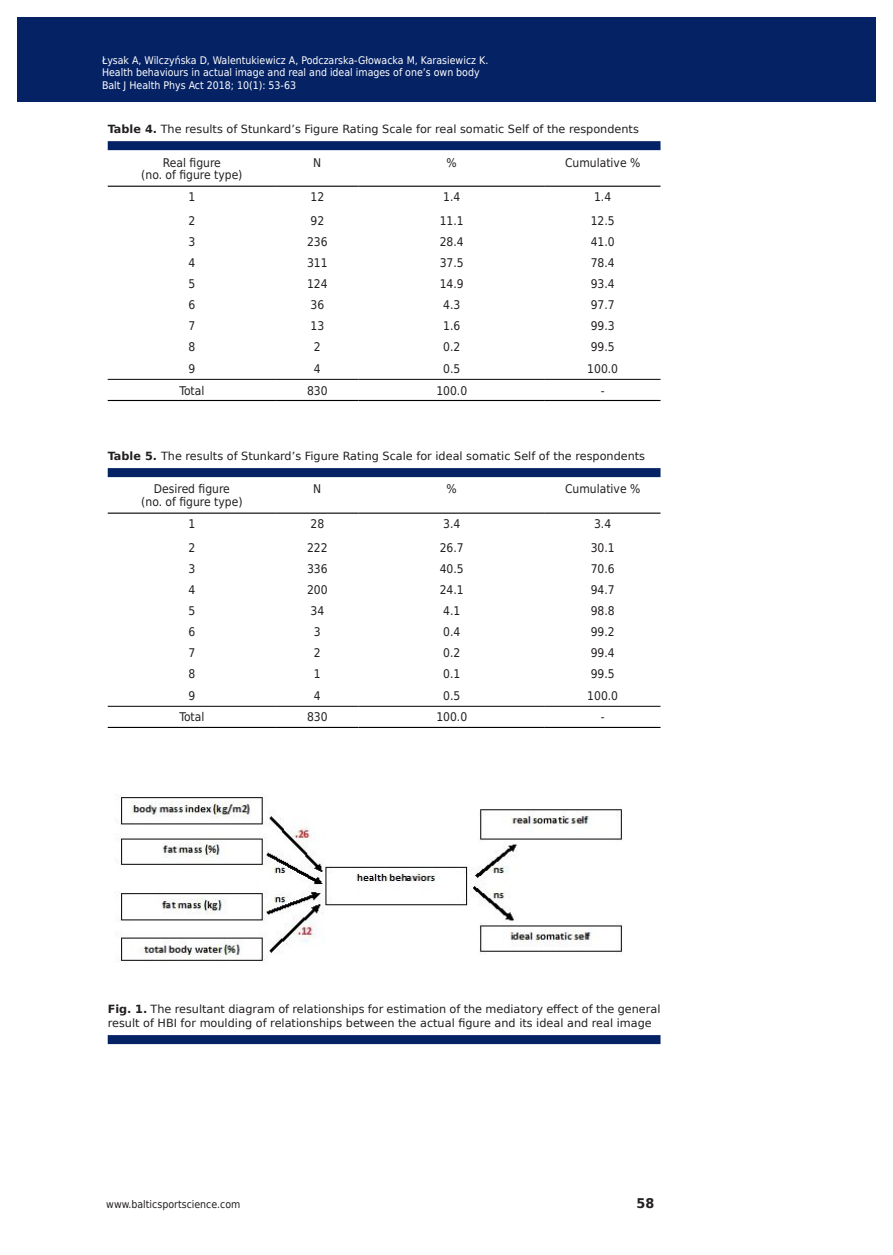
<style>
.page{position:relative;width:893px;height:1255px;background:#fff}
.page>*{position:absolute;margin:0;border:0;box-sizing:border-box;transform-origin:0 0}
.t1{font:700 13.35px "DejaVu Sans";color:#231f20;scale:.96 1}
.t2{font:12px/12px "DejaVu Sans Condensed";color:#231f20;text-align:center}
.t3{font:11.25px/13.5px "DejaVu Sans";color:#231f20}
.t4{font:10.5px/12.6px "DejaVu Sans Condensed";color:#fff}
.t5{font:10.5px "DejaVu Sans";color:#fff}
.t6{font:10.5px "DejaVu Sans Condensed";color:#231f20}
.s1{font-weight:700}
</style>
<div class="page">
<div style="left:108px;top:141px;width:552px;height:9px;background:#052265"></div>
<div style="left:108px;top:468px;width:552px;height:9px;background:#052265"></div>
<div style="left:108px;top:1035px;width:552px;height:9px;background:#052265"></div>
<hr style="left:108px;top:186px;width:168px;height:1px;background:#000">
<hr style="left:276px;top:186px;width:83px;height:1px;background:#000">
<hr style="left:359px;top:186px;width:186px;height:1px;background:#000">
<hr style="left:545px;top:186px;width:115px;height:1px;background:#000">
<hr style="left:108px;top:379px;width:168px;height:1px;background:#000">
<hr style="left:276px;top:379px;width:83px;height:1px;background:#000">
<hr style="left:359px;top:379px;width:186px;height:1px;background:#000">
<hr style="left:545px;top:379px;width:115px;height:1px;background:#000">
<hr style="left:108px;top:400px;width:168px;height:1px;background:#000">
<hr style="left:276px;top:400px;width:83px;height:1px;background:#000">
<hr style="left:359px;top:400px;width:186px;height:1px;background:#000">
<hr style="left:545px;top:400px;width:115px;height:1px;background:#000">
<hr style="left:108px;top:512px;width:168px;height:1px;background:#000">
<hr style="left:276px;top:512px;width:83px;height:1px;background:#000">
<hr style="left:359px;top:512px;width:186px;height:1px;background:#000">
<hr style="left:545px;top:512px;width:115px;height:1px;background:#000">
<hr style="left:108px;top:706px;width:168px;height:1px;background:#000">
<hr style="left:276px;top:706px;width:83px;height:1px;background:#000">
<hr style="left:359px;top:706px;width:186px;height:1px;background:#000">
<hr style="left:545px;top:706px;width:115px;height:1px;background:#000">
<hr style="left:108px;top:726px;width:168px;height:2px;background:#000">
<hr style="left:276px;top:726px;width:83px;height:2px;background:#000">
<hr style="left:359px;top:726px;width:186px;height:2px;background:#000">
<hr style="left:545px;top:726px;width:115px;height:2px;background:#000">
<div style="left:17px;top:17px;width:855px;height:85px;background:#052265"></div>
<img style="left:115px;top:794px;width:508px;height:168px">
<p class="t4" style="left:102px;top:54px;width:388px">Łysak A, Wilczyńska D, Walentukiewicz A, Podczarska-Głowacka M, Karasiewicz K.<br>Health behaviours in actual image and real and ideal images of one’s own body<br>Balt J Health Phys Act 2018; 10(1): 53-63</p>
<p class="t4" style="left:108px;top:55px;width:341px">Szczesna-Kaczmarek A<br>Blood K+ concentration balance after prolonged submaximal exercise...</p>
<p class="t5" style="left:108px;top:78px;width:224px">Balt J Health Phys Act 2014; 1(1): 233-244</p>
<p class="t3" style="left:108px;top:122px;width:533px"><span class="s1">Table 4.</span> The results of Stunkard’s Figure Rating Scale for real somatic Self of the respondents</p>
<p class="t2" style="left:141px;top:156px;width:103px">Real figure<br>(no. of figure type)</p>
<p class="t2" style="left:313px;top:156px;width:10px">N</p>
<p class="t2" style="left:447px;top:156px;width:12px">%</p>
<p class="t2" style="left:565px;top:156px;width:77px">Cumulative %</p>
<p class="t2" style="left:188px;top:191px;width:8px">1</p>
<p class="t2" style="left:310px;top:191px;width:15px">12</p>
<p class="t2" style="left:443px;top:191px;width:19px">1.4</p>
<p class="t2" style="left:594px;top:191px;width:19px">1.4</p>
<p class="t2" style="left:188px;top:214px;width:8px">2</p>
<p class="t2" style="left:310px;top:214px;width:15px">92</p>
<p class="t2" style="left:440px;top:214px;width:26px">11.1</p>
<p class="t2" style="left:591px;top:214px;width:26px">12.5</p>
<p class="t2" style="left:188px;top:235px;width:8px">3</p>
<p class="t2" style="left:307px;top:235px;width:22px">236</p>
<p class="t2" style="left:440px;top:235px;width:26px">28.4</p>
<p class="t2" style="left:591px;top:235px;width:26px">41.0</p>
<p class="t2" style="left:188px;top:256px;width:8px">4</p>
<p class="t2" style="left:307px;top:256px;width:22px">311</p>
<p class="t2" style="left:440px;top:256px;width:26px">37.5</p>
<p class="t2" style="left:591px;top:256px;width:26px">78.4</p>
<p class="t2" style="left:188px;top:277px;width:8px">5</p>
<p class="t2" style="left:307px;top:277px;width:22px">124</p>
<p class="t2" style="left:440px;top:277px;width:26px">14.9</p>
<p class="t2" style="left:591px;top:277px;width:26px">93.4</p>
<p class="t2" style="left:188px;top:298px;width:8px">6</p>
<p class="t2" style="left:310px;top:298px;width:15px">36</p>
<p class="t2" style="left:443px;top:298px;width:19px">4.3</p>
<p class="t2" style="left:591px;top:298px;width:26px">97.7</p>
<p class="t2" style="left:188px;top:320px;width:8px">7</p>
<p class="t2" style="left:310px;top:320px;width:15px">13</p>
<p class="t2" style="left:443px;top:320px;width:19px">1.6</p>
<p class="t2" style="left:591px;top:320px;width:26px">99.3</p>
<p class="t2" style="left:189px;top:341px;width:8px">8</p>
<p class="t2" style="left:314px;top:341px;width:8px">2</p>
<p class="t2" style="left:443px;top:341px;width:19px">0.2</p>
<p class="t2" style="left:591px;top:341px;width:26px">99.5</p>
<p class="t2" style="left:189px;top:363px;width:8px">9</p>
<p class="t2" style="left:314px;top:363px;width:8px">4</p>
<p class="t2" style="left:443px;top:363px;width:19px">0.5</p>
<p class="t2" style="left:587px;top:363px;width:32px">100.0</p>
<p class="t2" style="left:179px;top:384px;width:26px">Total</p>
<p class="t2" style="left:307px;top:384px;width:22px">830</p>
<p class="t2" style="left:436px;top:384px;width:32px">100.0</p>
<p class="t2" style="left:601px;top:384px;width:5px">-</p>
<p class="t3" style="left:108px;top:448px;width:539px"><span class="s1">Table 5.</span> The results of Stunkard’s Figure Rating Scale for ideal somatic Self of the respondents</p>
<p class="t2" style="left:141px;top:483px;width:103px">Desired figure<br>(no. of figure type)</p>
<p class="t2" style="left:313px;top:483px;width:10px">N</p>
<p class="t2" style="left:447px;top:483px;width:12px">%</p>
<p class="t2" style="left:565px;top:483px;width:77px">Cumulative %</p>
<p class="t2" style="left:188px;top:517px;width:8px">1</p>
<p class="t2" style="left:310px;top:517px;width:15px">28</p>
<p class="t2" style="left:443px;top:517px;width:19px">3.4</p>
<p class="t2" style="left:594px;top:517px;width:19px">3.4</p>
<p class="t2" style="left:188px;top:541px;width:8px">2</p>
<p class="t2" style="left:307px;top:541px;width:22px">222</p>
<p class="t2" style="left:440px;top:541px;width:26px">26.7</p>
<p class="t2" style="left:591px;top:541px;width:26px">30.1</p>
<p class="t2" style="left:188px;top:562px;width:8px">3</p>
<p class="t2" style="left:307px;top:562px;width:22px">336</p>
<p class="t2" style="left:440px;top:562px;width:26px">40.5</p>
<p class="t2" style="left:591px;top:562px;width:26px">70.6</p>
<p class="t2" style="left:188px;top:583px;width:8px">4</p>
<p class="t2" style="left:307px;top:583px;width:22px">200</p>
<p class="t2" style="left:440px;top:583px;width:26px">24.1</p>
<p class="t2" style="left:591px;top:583px;width:26px">94.7</p>
<p class="t2" style="left:188px;top:604px;width:8px">5</p>
<p class="t2" style="left:310px;top:604px;width:15px">34</p>
<p class="t2" style="left:443px;top:604px;width:19px">4.1</p>
<p class="t2" style="left:591px;top:604px;width:26px">98.8</p>
<p class="t2" style="left:188px;top:625px;width:8px">6</p>
<p class="t2" style="left:314px;top:625px;width:8px">3</p>
<p class="t2" style="left:443px;top:625px;width:19px">0.4</p>
<p class="t2" style="left:591px;top:625px;width:26px">99.2</p>
<p class="t2" style="left:189px;top:646px;width:8px">7</p>
<p class="t2" style="left:314px;top:646px;width:8px">2</p>
<p class="t2" style="left:443px;top:646px;width:19px">0.2</p>
<p class="t2" style="left:591px;top:646px;width:26px">99.4</p>
<p class="t2" style="left:189px;top:667px;width:8px">8</p>
<p class="t2" style="left:314px;top:667px;width:8px">1</p>
<p class="t2" style="left:443px;top:667px;width:19px">0.1</p>
<p class="t2" style="left:591px;top:667px;width:26px">99.5</p>
<p class="t2" style="left:189px;top:689px;width:8px">9</p>
<p class="t2" style="left:314px;top:689px;width:8px">4</p>
<p class="t2" style="left:443px;top:689px;width:19px">0.5</p>
<p class="t2" style="left:587px;top:689px;width:32px">100.0</p>
<p class="t2" style="left:179px;top:711px;width:26px">Total</p>
<p class="t2" style="left:307px;top:711px;width:22px">830</p>
<p class="t2" style="left:436px;top:711px;width:32px">100.0</p>
<p class="t2" style="left:601px;top:711px;width:5px">-</p>
<p class="t3" style="left:108px;top:1002px;width:554px"><span class="s1">Fig. 1.</span> The resultant diagram of relationships for estimation of the mediatory effect of the general result of HBI for moulding of relationships between the actual figure and its ideal and real image</p>
<p class="t6" style="left:106px;top:1195px;width:136px">www.balticsportscience.com</p>
<p class="t1" style="left:636px;top:1192px;width:20px">58</p>
</div>
